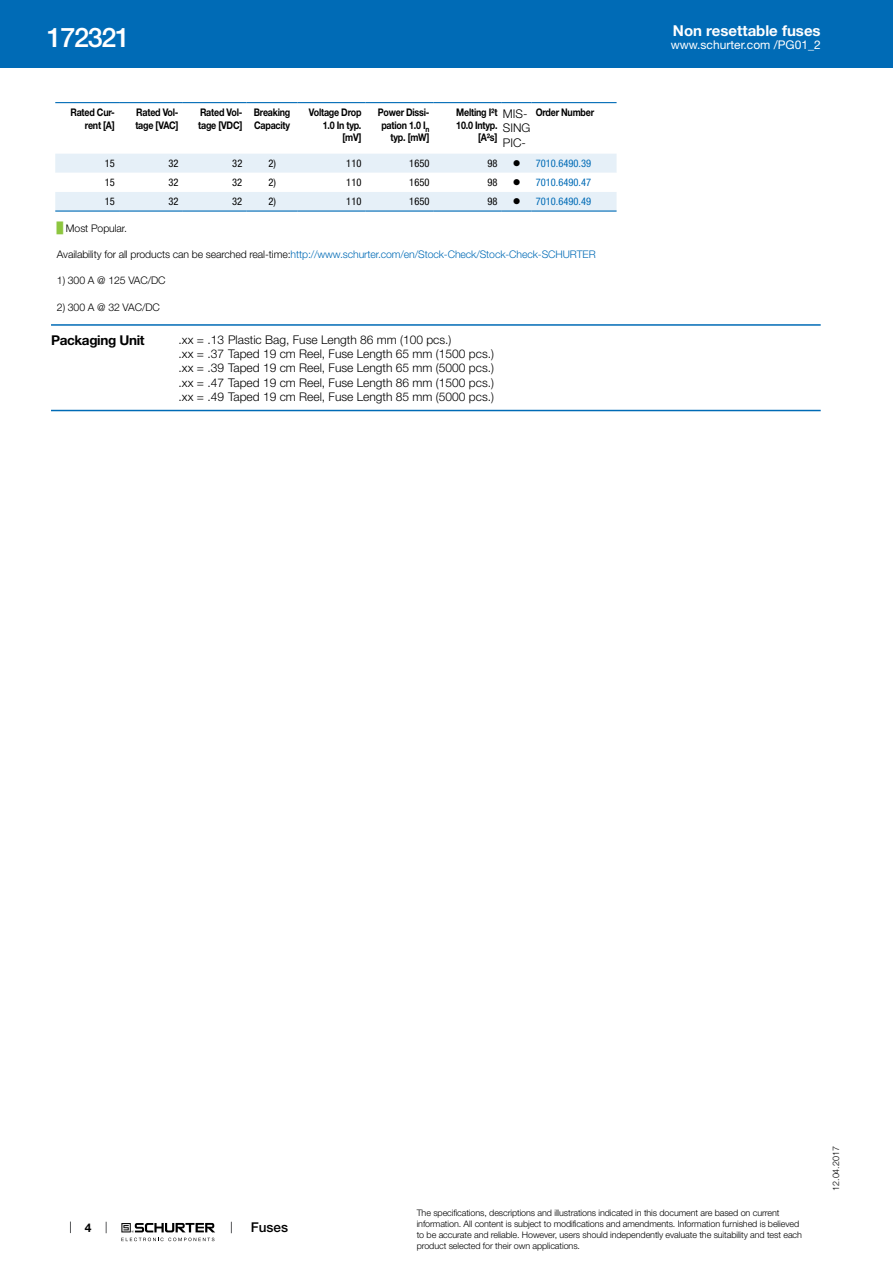
<style>
.page{position:relative;width:893px;height:1263px;background:#fff}
.page>*{position:absolute;margin:0;border:0;box-sizing:border-box;transform-origin:0 0}
.t1{font:500 27px "Helvetica Neue LT";letter-spacing:-.05em;color:#fff}
.t2{font:700 15px "Helvetica Neue LT";color:#fff}
.t3{font:700 13.5px "Helvetica Neue LT";letter-spacing:-.025em;color:#000}
.t4{font:500 13.5px "Helvetica Neue LT";color:#000}
.t5{font:300 12px/14.4px "Helvetica Neue LT";color:#000}
.t6{font:12px "Helvetica Neue LT";color:#fff}
.t7{font:700 12px "Helvetica Neue LT";color:#000}
.t8{font:700 10.5px/12.6px "Helvetica Neue LT";letter-spacing:-.025em;color:#000;text-align:right;scale:.85 1}
.t9{font:300 10.5px "Helvetica Neue LT";letter-spacing:-.01em;color:#006bb6}
.t10{font:condensed 10.5px "Helvetica Neue LT";color:#000}
.t11{font:300 10.5px "Helvetica Neue LT";letter-spacing:-.01em;color:#000}
.t12{font:condensed 10.5px "Helvetica Neue LT";color:#006bb6}
.t13{font:300 9px/10.8px "Helvetica Neue LT";letter-spacing:-.01em;color:#000}
.s1{color:#000}
.s2{font-family:"Arial Unicode MS";font-weight:400;color:#8dc63f}
</style>
<div class="page">
<svg style="left:70px;top:1221px;width:1px;height:12px"></svg>
<svg style="left:121px;top:1223px;width:94px;height:18px"></svg>
<div style="left:0;top:0;width:893px;height:68px;background:#006bb6"></div>
<svg style="left:55px;top:102px;width:562px;height:108px"></svg>
<hr style="left:531px;top:102px;width:86px;height:1px;background:#006bb6">
<hr style="left:55px;top:210px;width:64px;height:2px;background:#006bb6">
<hr style="left:119px;top:210px;width:64px;height:2px;background:#006bb6">
<hr style="left:183px;top:210px;width:64px;height:2px;background:#006bb6">
<hr style="left:247px;top:210px;width:51px;height:2px;background:#006bb6">
<hr style="left:298px;top:210px;width:68px;height:2px;background:#006bb6">
<hr style="left:366px;top:210px;width:68px;height:2px;background:#006bb6">
<hr style="left:434px;top:210px;width:68px;height:2px;background:#006bb6">
<hr style="left:502px;top:210px;width:29px;height:2px;background:#006bb6">
<hr style="left:531px;top:210px;width:86px;height:2px;background:#006bb6">
<hr style="left:51px;top:324px;width:770px;height:2px;background:#006bb6">
<hr style="left:51px;top:410px;width:770px;height:1px;background:#006bb6">
<h1 class="t1" style="left:47px;top:21px;width:85px">172321</h1>
<p class="t8" style="left:71px;top:106px;width:54px">Rated Cur&shy;rent [A]</p>
<p class="t8" style="left:135px;top:106px;width:52px;text-align:left">Rated Vol&shy;tage [VAC]</p>
<p class="t8" style="left:198px;top:106px;width:53px;text-align:left">Rated Vol&shy;tage [VDC]</p>
<p class="t8" style="left:254px;top:106px;width:44px;text-align:left">Breaking<br>Capacity</p>
<p class="t8" style="left:309px;top:106px;width:63px">Voltage Drop<br>1.0 In typ. [mV]</p>
<p class="t8" style="left:378px;top:106px;width:62px">Power Dissi&shy;pation 1.0 I<sub>n </sub>typ. [mW]</p>
<p class="t8" style="left:456px;top:106px;width:50px">Melting I²t<br>10.0 Intyp. [A²s]</p>
<h3 class="t5" style="left:503px;top:106px;width:29px">MIS-<br>SING<br>PIC-</h3>
<p class="t8" style="left:536px;top:106px;width:70px">Order Number</p>
<p class="t10" style="left:105px;top:157px;width:12px">15</p>
<p class="t10" style="left:169px;top:157px;width:12px">32</p>
<p class="t10" style="left:232px;top:157px;width:12px">32</p>
<p class="t10" style="left:268px;top:157px;width:9px">2)</p>
<p class="t10" style="left:346px;top:157px;width:17px">110</p>
<p class="t10" style="left:409px;top:157px;width:22px">1650</p>
<p class="t10" style="left:487px;top:157px;width:12px">98</p>
<p class="t12" style="left:513px;top:157px;width:80px"><span class="s1">●</span> 7010.6490.39</p>
<p class="t10" style="left:105px;top:176px;width:12px">15</p>
<p class="t10" style="left:168px;top:176px;width:12px">32</p>
<p class="t10" style="left:232px;top:176px;width:12px">32</p>
<p class="t10" style="left:268px;top:176px;width:9px">2)</p>
<p class="t10" style="left:346px;top:176px;width:17px">110</p>
<p class="t10" style="left:409px;top:176px;width:22px">1650</p>
<p class="t10" style="left:487px;top:176px;width:12px">98</p>
<p class="t12" style="left:513px;top:176px;width:80px"><span class="s1">●</span> 7010.6490.47</p>
<p class="t10" style="left:105px;top:195px;width:12px">15</p>
<p class="t10" style="left:168px;top:195px;width:12px">32</p>
<p class="t10" style="left:232px;top:195px;width:12px">32</p>
<p class="t10" style="left:268px;top:195px;width:9px">2)</p>
<p class="t10" style="left:346px;top:195px;width:17px">110</p>
<p class="t10" style="left:409px;top:195px;width:22px">1650</p>
<p class="t10" style="left:487px;top:195px;width:12px">98</p>
<p class="t12" style="left:513px;top:195px;width:80px"><span class="s1">●</span> 7010.6490.49</p>
<p class="t11" style="left:57px;top:222px;width:72px"><span class="s2">█</span> Most Popular.</p>
<p class="t9" style="left:57px;top:248px;width:540px"><span class="s1">Availability for all products can be searched real-time:</span>http://www.schurter.com/en/Stock-Check/Stock-Check-SCHURTER</p>
<p class="t11" style="left:57px;top:274px;width:110px">1) 300 A @ 125 VAC/DC</p>
<p class="t11" style="left:57px;top:300px;width:104px">2) 300 A @ 32 VAC/DC</p>
<h3 class="t3" style="left:51px;top:332px;width:95px">Packaging Unit</h3>
<p class="t5" style="left:179px;top:332px;width:317px">.xx = .13 Plastic Bag, Fuse Length 86 mm (100 pcs.)<br>.xx = .37 Taped 19 cm Reel, Fuse Length 65 mm (1500 pcs.) .xx = .39 Taped 19 cm Reel, Fuse Length 65 mm (5000 pcs.) .xx = .47 Taped 19 cm Reel, Fuse Length 86 mm (1500 pcs.) .xx = .49 Taped 19 cm Reel, Fuse Length 85 mm (5000 pcs.)</p>
<h2 class="t2" style="left:673px;top:21px;width:149px">Non resettable fuses</h2>
<h3 class="t6" style="left:671px;top:38px;width:151px">www.schurter.com /PG01_2</h3>
<h3 class="t7" style="left:85px;top:1220px;width:8px">4</h3>
<h3 class="t4" style="left:251px;top:1219px;width:39px">Fuses</h3>
<p class="t13" style="left:417px;top:1207px;width:387px">The specifications, descriptions and illustrations indicated in this document are based on current information. All content is subject to modifications and amendments. Information furnished is believed to be accurate and reliable. However, users should independently evaluate the suitability and test each product selected for their own applications.</p>
<p class="t13" style="left:830px;top:1191px;width:46px;rotate:-90deg">12.04.2017</p>
</div>
